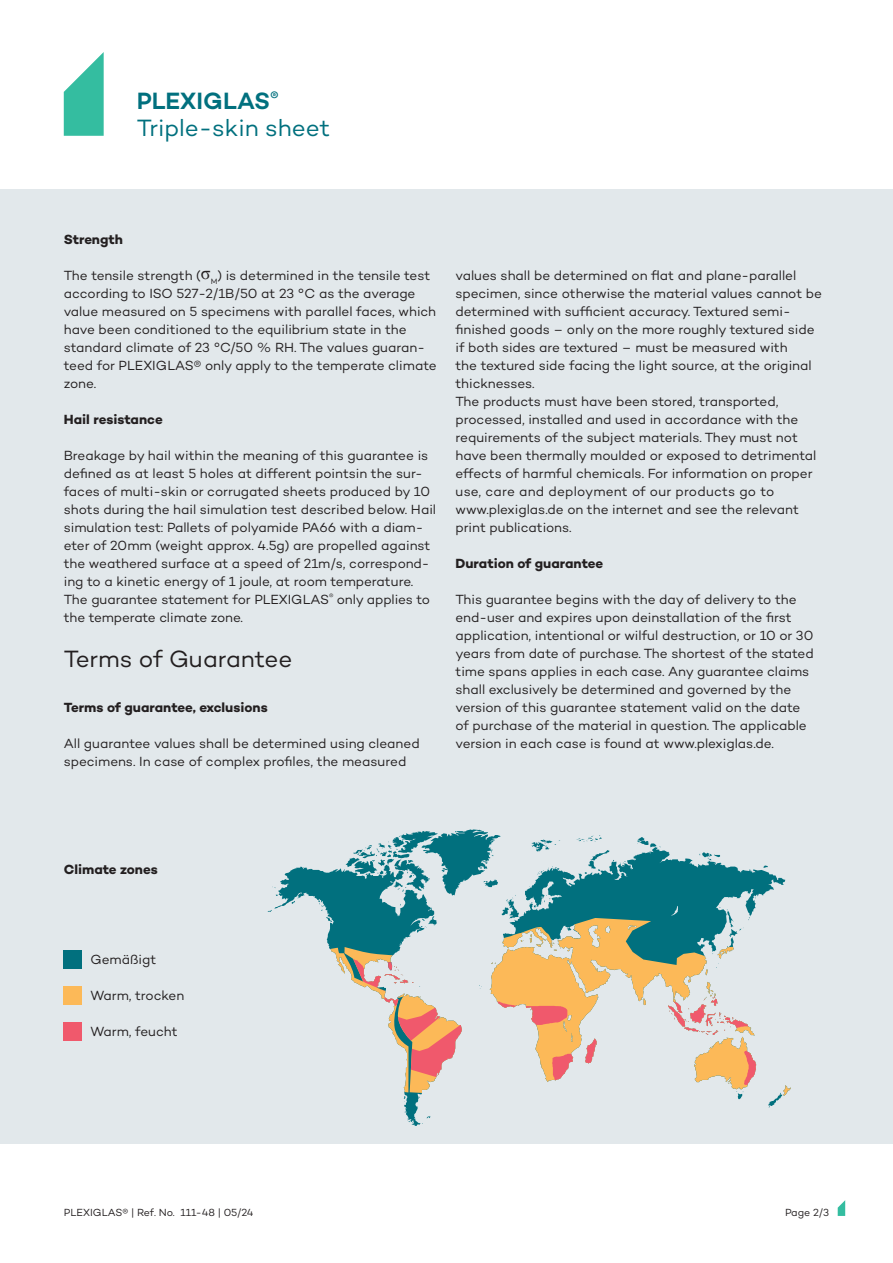
<style>
.page{position:relative;width:893px;height:1263px;background:#fff}
.page>*{position:absolute;margin:0;border:0;box-sizing:border-box;transform-origin:0 0}
.t1{font:24px/27px "Campton";color:#01707e}
.Headline_3{font:24px "Campton";letter-spacing:-.005em;color:#231f20}
.Fließtext{font:13.5px/18px "Campton";letter-spacing:-.005em;color:#231f20}
.Headline_3-2{font:13.5px/18px "Campton";letter-spacing:-.005em;color:#231f20}
.Headline_4___Fließtext{font:700 13.5px "Campton";color:#231f20}
.t2{font:10.5px "Campton";color:#231f20}
.s1{font-weight:600}
.s2{font-family:"Times New Roman";font-size:18px}
</style>
<div class="page">
<div style="left:0;top:190px;width:893px;height:954px;background:#e2e8eb"></div>
<svg style="left:838px;top:1200px;width:7px;height:16px"></svg>
<svg style="left:64px;top:52px;width:40px;height:84px"></svg>
<div style="left:64px;top:951px;width:18px;height:18px;background:#01707e"></div>
<div style="left:64px;top:987px;width:18px;height:18px;background:#fcb958"></div>
<div style="left:64px;top:1023px;width:18px;height:18px;background:#f0596c"></div>
<svg style="left:267px;top:829px;width:524px;height:297px"></svg>
<svg style="left:490px;top:999px;width:77px;height:26px"></svg>
<svg style="left:552px;top:1035px;width:48px;height:45px"></svg>
<svg style="left:352px;top:959px;width:110px;height:119px"></svg>
<h1 class="t1" style="left:137px;top:87px;width:195px"><span class="s1">PLEXIGLAS</span><sup>®<br></sup>Triple-skin sheet</h1>
<p class="Headline_4___Fließtext" style="left:64px;top:231px;width:61px">Strength</p>
<p class="Fließtext" style="left:64px;top:266px;width:374px">The tensile strength (<span class="s2">σ</span><sub>M</sub>) is determined in the tensile test according to ISO 527-2/1B/50 at 23 °C as the average value measured on 5 specimens with parallel faces, which have been conditioned to the equilibrium state in the standard climate of 23 °C/50 % RH. The values guaran&shy;teed for PLEXIGLAS® only apply to the temperate climate zone.</p>
<p class="Headline_4___Fließtext" style="left:64px;top:411px;width:100px">Hail resistance</p>
<p class="Headline_3-2" style="left:64px;top:446px;width:374px">Breakage by hail within the meaning of this guarantee is defined as at least 5 holes at different pointsin the sur&shy;faces of multi-skin or corrugated sheets produced by 10 shots during the hail simulation test described below. Hail simulation test: Pallets of polyamide PA66 with a diam&shy;eter of 20mm (weight approx. 4.5g) are propelled against the weathered surface at a speed of 21m/s, correspond&shy;ing to a kinetic energy of 1 joule, at room temperature.<br>The guarantee statement for PLEXIGLAS<sup>®</sup> only applies to the temperate climate zone.</p>
<p class="Headline_3" style="left:64px;top:644px;width:230px">Terms of Guarantee</p>
<p class="Headline_4___Fließtext" style="left:64px;top:699px;width:205px">Terms of guarantee, exclusions</p>
<p class="Fließtext" style="left:64px;top:734px;width:357px">All guarantee values shall be determined using cleaned specimens. In case of complex profiles, the measured</p>
<p class="Fließtext" style="left:455px;top:266px;width:368px">values shall be determined on flat and plane-parallel specimen, since otherwise the material values cannot be determined with sufficient accuracy. Textured semi&shy;finished goods – only on the more roughly textured side if both sides are textured – must be measured with<br>the textured side facing the light source, at the original thicknesses.<br>The products must have been stored, transported, processed, installed and used in accordance with the requirements of the subject materials. They must not have been thermally moulded or exposed to detrimental effects of harmful chemicals. For information on proper use, care and deployment of our products go to www.plexiglas.de on the internet and see the relevant print publications.</p>
<p class="Headline_4___Fließtext" style="left:455px;top:555px;width:149px">Duration of guarantee</p>
<p class="Fließtext" style="left:455px;top:590px;width:360px">This guarantee begins with the day of delivery to the end-user and expires upon deinstallation of the first application, intentional or wilful destruction, or 10 or 30 years from date of purchase. The shortest of the stated time spans applies in each case. Any guarantee claims shall exclusively be determined and governed by the version of this guarantee statement valid on the date of purchase of the material in question. The applicable version in each case is found at www.plexiglas.de.</p>
<p class="Headline_4___Fließtext" style="left:64px;top:861px;width:96px">Climate zones</p>
<p class="Fließtext" style="left:91px;top:950px;width:67px">Gemäßigt</p>
<p class="Fließtext" style="left:91px;top:986px;width:95px">Warm, trocken</p>
<p class="Fließtext" style="left:91px;top:1022px;width:89px">Warm, feucht</p>
<p class="t2" style="left:64px;top:1206px;width:191px">PLEXIGLAS® | Ref. No. 111-48 | 05/24</p>
<p class="t2" style="left:785px;top:1206px;width:46px">Page 2/3</p>
</div>
